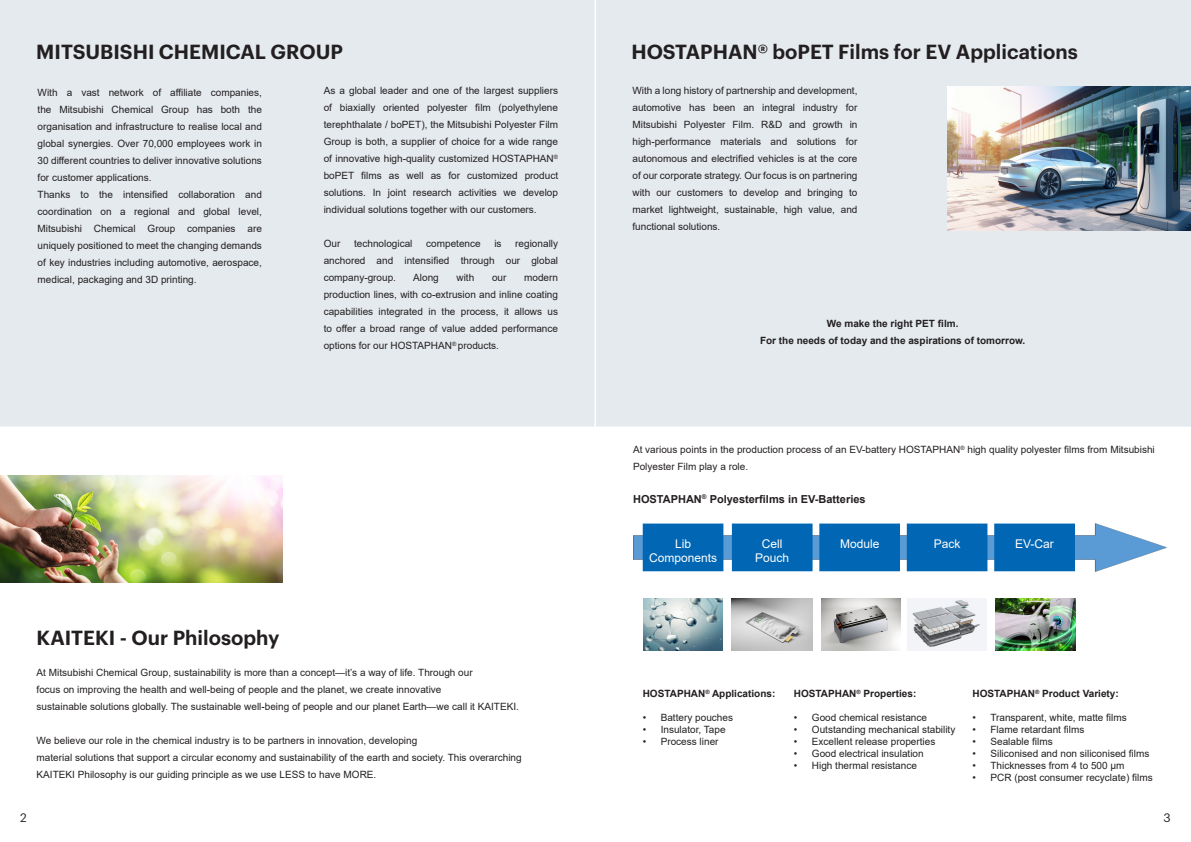
<style>
.page{position:relative;width:1191px;height:842px;background:#fff}
.page>*{position:absolute;margin:0;border:0;box-sizing:border-box;transform-origin:0 0}
.t1{font:600 20px "Graphik";color:#231f20}
.t2{font:12px/14.4px "Arial";color:#fff;text-align:center}
.t3{font:12px "Graphik";color:#231f20}
.t4{font:700 11px "Arial";color:#231f20}
.t5{font:10px/17px "Arial";color:#231f20;text-align:justify}
.t6{font:700 10px "Arial";color:#231f20}
</style>
<div class="page">
<div style="left:596px;top:0;width:595px;height:426px;background:#e4eaee"></div>
<div style="left:0;top:0;width:594px;height:426px;background:#e4eaee"></div>
<img style="left:0;top:476px;width:282px;height:106px">
<img style="left:633px;top:524px;width:534px;height:47px">
<div style="left:643px;top:524px;width:80px;height:47px;background:#0166b3"></div>
<div style="left:643px;top:523px;width:80px;height:48px;border:1px solid #0166b3"></div>
<div style="left:732px;top:524px;width:80px;height:47px;background:#0166b3"></div>
<div style="left:732px;top:523px;width:80px;height:48px;border:1px solid #0166b3"></div>
<div style="left:820px;top:524px;width:79px;height:47px;background:#0166b3"></div>
<div style="left:819px;top:523px;width:81px;height:48px;border:1px solid #0166b3"></div>
<div style="left:907px;top:524px;width:80px;height:47px;background:#0166b3"></div>
<div style="left:906px;top:523px;width:81px;height:48px;border:1px solid #0166b3"></div>
<div style="left:994px;top:524px;width:80px;height:47px;background:#0166b3"></div>
<div style="left:994px;top:523px;width:81px;height:48px;border:1px solid #0166b3"></div>
<img style="left:995px;top:599px;width:81px;height:52px">
<img style="left:732px;top:599px;width:80px;height:52px">
<img style="left:821px;top:599px;width:79px;height:52px">
<img style="left:907px;top:599px;width:79px;height:52px">
<img style="left:644px;top:599px;width:78px;height:52px">
<img style="left:947px;top:87px;width:244px;height:144px">
<p class="t1" style="left:36px;top:37px;width:308px">MITSUBISHI CHEMICAL GROUP</p>
<p class="t1" style="left:631px;top:37px;width:448px">HOSTAPHAN® boPET Films for EV Applications</p>
<p class="t5" style="left:632px;top:82px;width:226px">With a long history of partnership and development, automotive has been an integral industry for Mitsubishi Polyester Film. R&amp;D and growth in high-performance materials and solutions for autonomous and electrified vehicles is at the core of our corporate strategy. Our focus is on partnering with our customers to develop and bringing to market lightweight, sustainable, high value, and functional solutions.</p>
<p class="t5" style="left:324px;top:82px;width:236px">As a global leader and one of the largest suppliers of biaxially oriented polyester film (polyethylene terephthalate / boPET), the Mitsubishi Polyester Film Group is both, a supplier of choice for a wide range of innovative high-quality customized HOSTAPHAN<sup>® </sup>boPET films as well as for customized product solutions. In joint research activities we develop individual solutions together with our customers.</p>
<p class="t5" style="left:324px;top:235px;width:18px">Our</p>
<p class="t5" style="left:354px;top:235px;width:60px">technological</p>
<p class="t5" style="left:426px;top:235px;width:56px">competence</p>
<p class="t5" style="left:494px;top:235px;width:9px">is</p>
<p class="t5" style="left:38px;top:84px;width:226px">With a vast network of affiliate companies, the Mitsubishi Chemical Group has both the organisation and infrastructure to realise local and global synergies. Over 70,000 employees work in 30 different countries to deliver innovative solutions for customer applications.</p>
<p class="t5" style="left:38px;top:186px;width:226px">Thanks to the intensified collaboration and coordination on a regional and global level, Mitsubishi Chemical Group companies are uniquely positioned to meet the changing demands of key industries including automotive, aerospace, medical, packaging and 3D printing.</p>
<p class="t5" style="left:324px;top:235px;width:236px;text-indent:191px">regionally anchored and intensified through our global company-group.</p>
<p class="t5" style="left:324px;top:269px;width:236px;text-indent:200px">modern production lines, with co-extrusion and inline coating capabilities integrated in the process, it allows us to offer a broad range of value added performance options for our HOSTAPHAN<sup>®</sup> products.</p>
<p class="t5" style="left:413px;top:269px;width:27px">Along</p>
<p class="t5" style="left:456px;top:269px;width:19px">with</p>
<p class="t5" style="left:492px;top:269px;width:16px">our</p>
<p class="t6" style="left:827px;top:317px;width:133px">We make the right PET film.</p>
<p class="t6" style="left:760px;top:334px;width:267px">For the needs of today and the aspirations of tomorrow.</p>
<p class="t5" style="left:633px;top:441px;width:523px">At various points in the production process of an EV-battery HOSTAPHAN<sup>®</sup> high quality polyester films from Mitsubishi<br>Polyester Film play a role.</p>
<p class="t4" style="left:633px;top:491px;width:234px">HOSTAPHAN<sup>®</sup> Polyesterfilms in EV-Batteries</p>
<p class="t1" style="left:37px;top:622px;width:244px">KAITEKI - Our Philosophy</p>
<p class="t5" style="left:37px;top:664px;width:484px;text-align:left">At Mitsubishi Chemical Group, sustainability is more than a concept—it’s a way of life. Through our<br>focus on improving the health and well-being of people and the planet, we create innovative<br>sustainable solutions globally. The sustainable well-being of people and our planet Earth—we call it KAITEKI.</p>
<p class="t5" style="left:37px;top:732px;width:486px;text-align:left">We believe our role in the chemical industry is to be partners in innovation, developing<br>material solutions that support a circular economy and sustainability of the earth and society. This overarching<br>KAITEKI Philosophy is our guiding principle as we use LESS to have MORE.</p>
<p class="t2" style="left:675px;top:536px;width:18px">Lib</p>
<p class="t2" style="left:649px;top:551px;width:70px">Components</p>
<p class="t2" style="left:755px;top:536px;width:36px">Cell<br>Pouch</p>
<p class="t2" style="left:840px;top:536px;width:41px">Module</p>
<p class="t2" style="left:933px;top:536px;width:28px">Pack</p>
<p class="t2" style="left:1015px;top:536px;width:40px">EV-Car</p>
<p class="t6" style="left:643px;top:687px;width:134px">HOSTAPHAN<sup>®</sup> Applications:</p>
<p class="t5" style="left:643px;top:709px;width:92px">• Battery pouches</p>
<p class="t5" style="left:643px;top:721px;width:84px">• Insulator, Tape</p>
<p class="t5" style="left:643px;top:733px;width:77px">• Process liner</p>
<p class="t6" style="left:794px;top:687px;width:124px">HOSTAPHAN<sup>®</sup> Properties:</p>
<p class="t5" style="left:794px;top:709px;width:135px">• Good chemical resistance</p>
<p class="t5" style="left:794px;top:721px;width:163px">• Outstanding mechanical stability</p>
<p class="t5" style="left:794px;top:733px;width:143px">• Excellent release properties</p>
<p class="t5" style="left:794px;top:745px;width:131px">• Good electrical insulation</p>
<p class="t5" style="left:794px;top:757px;width:125px">• High thermal resistance</p>
<p class="t6" style="left:972px;top:687px;width:148px">HOSTAPHAN<sup>®</sup> Product Variety:</p>
<p class="t5" style="left:972px;top:709px;width:156px">• Transparent, white, matte films</p>
<p class="t5" style="left:972px;top:721px;width:113px">• Flame retardant films</p>
<p class="t5" style="left:972px;top:733px;width:82px">• Sealable films</p>
<p class="t5" style="left:972px;top:745px;width:178px">• Siliconised and non siliconised films</p>
<p class="t5" style="left:972px;top:757px;width:154px">• Thicknesses from 4 to 500 µm</p>
<p class="t5" style="left:972px;top:769px;width:182px">• PCR (post consumer recyclate) films</p>
<p class="t3" style="left:20px;top:808px;width:8px">2</p>
<p class="t3" style="left:1163px;top:808px;width:9px">3</p>
</div>
